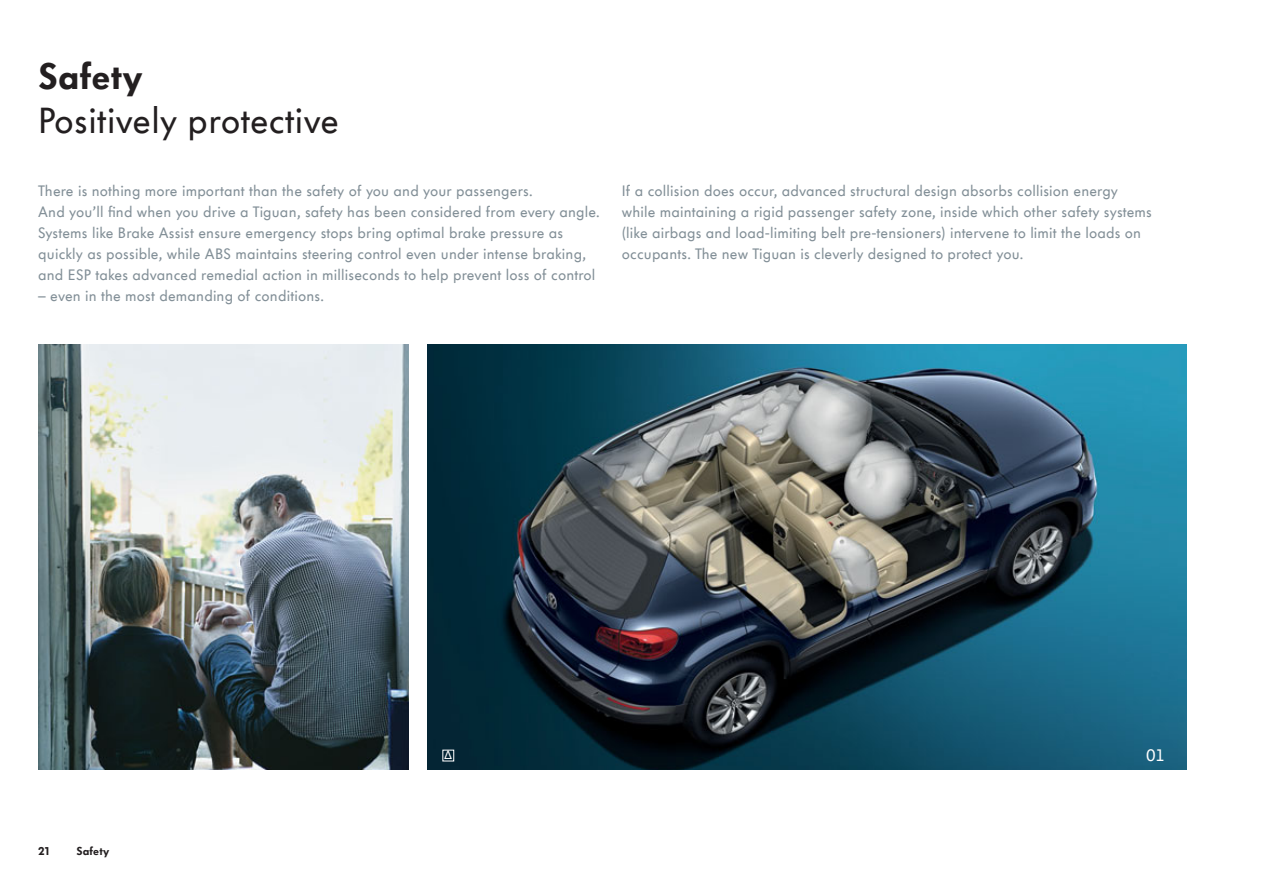
<style>
.page{position:relative;width:1263px;height:893px;background:#fff}
.page>*{position:absolute;margin:0;border:0;box-sizing:border-box;transform-origin:0 0}
.t1{font:36px "VW Headline OT";letter-spacing:.01em;color:#231f20}
.t2{font:900 36px "VW Headline OT";letter-spacing:.01em;color:#231f20}
.t3{font:18px "VW Headline OT";color:#fff}
.t4{font:16.5px "VW Headline OT";color:#fff}
.t5{font:15px/21px "VW Headline OT";letter-spacing:.01em;color:#828f97}
.t6{font:12.15px "VW Headline OT";color:#fff}
.t7{font:900 11.25px "VW Headline OT";letter-spacing:.01em;color:#231f20}
</style>
<div class="page">
<img style="left:38px;top:344px;width:370px;height:426px">
<img style="left:427px;top:344px;width:759px;height:426px">
<h1 class="t2" style="left:38px;top:56px;width:106px">Safety</h1>
<h1 class="t1" style="left:38px;top:106px;width:302px">Positively protective</h1>
<p class="t5" style="left:38px;top:181px;width:563px">There is nothing more important than the safety of you and your passengers.<br>And you’ll find when you drive a Tiguan, safety has been considered from every angle.<br>Systems like Brake Assist ensure emergency stops bring optimal brake pressure as quickly as possible, while ABS maintains steering control even under intense braking, and ESP takes advanced remedial action in milliseconds to help prevent loss of control</p>
<p class="t5" style="left:38px;top:286px;width:287px">– even in the most demanding of conditions.</p>
<p class="t5" style="left:622px;top:181px;width:532px">If a collision does occur, advanced structural design absorbs collision energy while maintaining a rigid passenger safety zone, inside which other safety systems (like airbags and load-limiting belt pre-tensioners) intervene to limit the loads on occupants. The new Tiguan is cleverly designed to protect you.</p>
<p class="t7" style="left:38px;top:844px;width:13px">21</p>
<p class="t7" style="left:77px;top:844px;width:34px">Safety</p>
<p class="t3" style="left:1144px;top:742px;width:22px">01</p>
<p class="t6" style="left:444px;top:750px;width:10px">∆</p>
<p class="t4" style="left:1146px;top:749px;width:21px">01</p>
</div>
